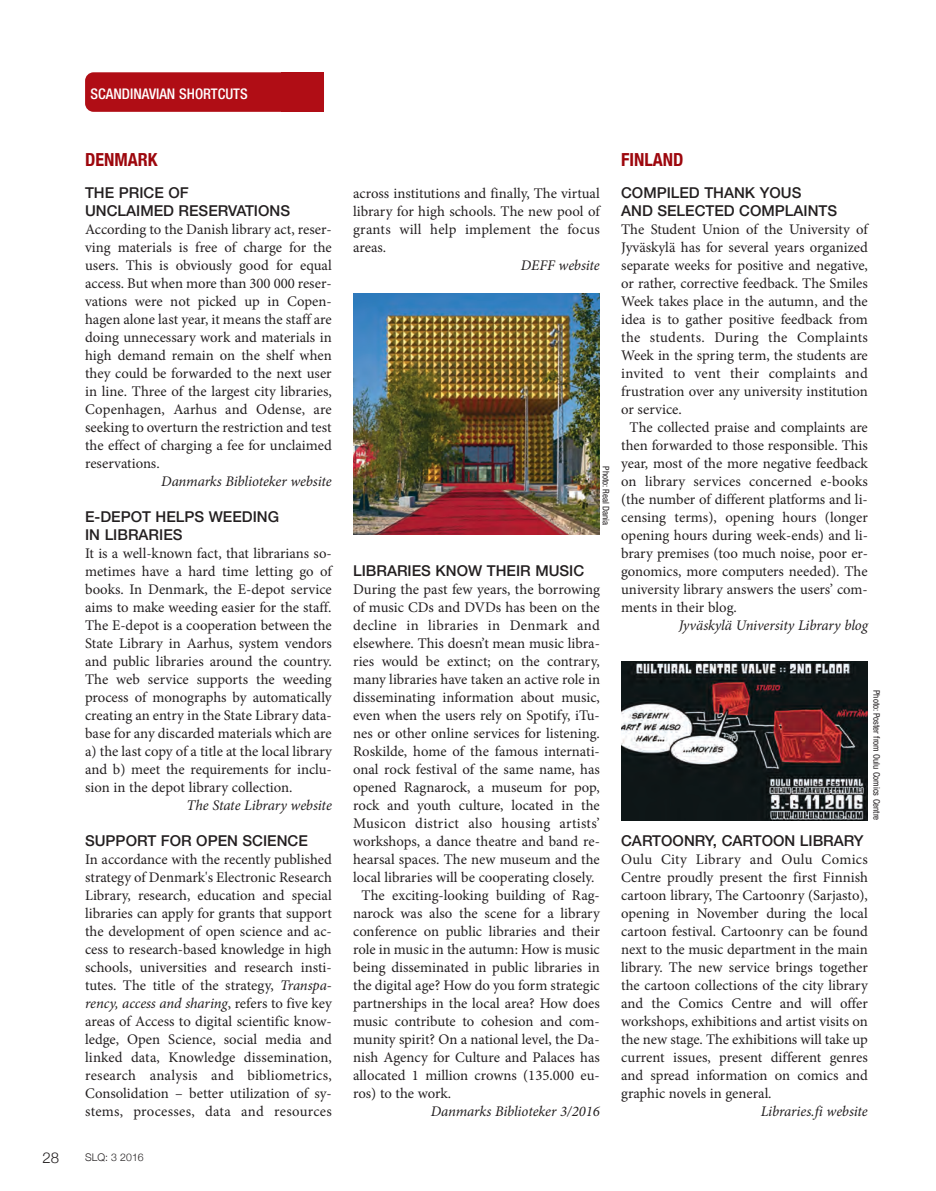
<style>
.page{position:relative;width:936px;height:1191px;background:#fff}
.page>*{position:absolute;margin:0;border:0;box-sizing:border-box;transform-origin:0 0}
.t1{font:700 condensed 18px "Helvetica Neue";color:#9d070d}
.t2{font:500 15px/18px "Helvetica Neue LT Std";color:#231f20}
.t3{font:300 15px "Helvetica Neue";color:#231f20}
.t4{font:14.7px/18px "Minion Pro";color:#231f20;text-align:justify}
.t5{font:italic 14.7px "Minion Pro";letter-spacing:-.01em;color:#231f20}
.t6{font:14.7px "Minion Pro";letter-spacing:.02em;color:#231f20}
.t7{font:500 condensed 14.7px "Helvetica Neue LT Std";color:#fff}
.t8{font:300 10.5px "Helvetica Neue";color:#231f20}
.t9{font:condensed 9px "Helvetica Neue LT Std";color:#231f20}
.s1{font-style:italic}
</style>
<div class="page">
<div style="left:85px;top:72px;width:239px;height:40px;background:#b00d15;border-radius:9px"></div>
<div style="left:281px;top:72px;width:43px;height:40px;background:#b00d15"></div>
<img style="left:353px;top:293px;width:247px;height:241px">
<img style="left:621px;top:662px;width:246px;height:158px">
<p class="t7" style="left:91px;top:88px;width:159px">SCANDINAVIAN SHORTCUTS</p>
<p class="t1" style="left:85px;top:149px;width:74px">DENMARK</p>
<p class="t1" style="left:621px;top:149px;width:64px">FINLAND</p>
<p class="t2" style="left:85px;top:184px;width:206px">THE PRICE OF<br>UNCLAIMED RESERVATIONS</p>
<p class="t4" style="left:85px;top:222px;width:248px">According to the Danish library act, reser&shy;ving materials is free of charge for the users. This is obviously good for equal access. But when more than 300 000 reser&shy;vations were not picked up in Copen&shy;hagen alone last year, it means the staff are doing unnecessary work and materials in high demand remain on the shelf when they could be forwarded to the next user in line. Three of the largest city libraries, Copenhagen, Aarhus and Odense, are seeking to overturn the restriction and test the effect of charging a fee for unclaimed reservations.</p>
<p class="t5" style="left:161px;top:475px;width:172px">Danmarks Biblioteker website</p>
<p class="t2" style="left:85px;top:508px;width:195px">E-DEPOT HELPS WEEDING<br>IN LIBRARIES</p>
<p class="t4" style="left:85px;top:546px;width:248px">It is a well-known fact, that librarians so&shy;metimes have a hard time letting go of books. In Denmark, the E-depot service aims to make weeding easier for the staff.<br>The E-depot is a cooperation between the State Library in Aarhus, system vendors and public libraries around the country.<br>The web service supports the weeding process of monographs by automatically creating an entry in the State Library data&shy;base for any discarded materials which are a) the last copy of a title at the local library and b) meet the requirements for inclu&shy;sion in the depot library collection.</p>
<p class="t5" style="left:186px;top:799px;width:147px">The State Library website</p>
<p class="t2" style="left:85px;top:832px;width:224px">SUPPORT FOR OPEN SCIENCE</p>
<p class="t4" style="left:85px;top:852px;width:248px">In accordance with the recently published strategy of Denmark's Electronic Research Library, research, education and special libraries can apply for grants that support the development of open science and ac&shy;cess to research-based knowledge in high schools, universities and research insti&shy;tutes. The title of the strategy, <span class="s1">Transpa&shy;rency, access and sharing</span>, refers to five key areas of Access to digital scientific know&shy;ledge, Open Science, social media and linked data, Knowledge dissemination, research analysis and bibliometrics, Consolidation – better utilization of sy&shy;stems, processes, data and resources</p>
<p class="t3" style="left:43px;top:1148px;width:18px">28</p>
<p class="t8" style="left:85px;top:1151px;width:60px">SLQ: 3 2016</p>
<p class="t4" style="left:353px;top:186px;width:248px">across institutions and finally, The virtual library for high schools. The new pool of grants will help implement the focus areas.</p>
<p class="t5" style="left:521px;top:260px;width:80px">DEFF website</p>
<p class="t9" style="left:609px;top:466px;width:60px;rotate:90deg">Photo: Real Dania</p>
<p class="t2" style="left:353px;top:562px;width:232px">LIBRARIES KNOW THEIR MUSIC</p>
<p class="t4" style="left:353px;top:582px;width:248px">During the past few years, the borrowing</p>
<p class="t4" style="left:353px;top:600px;width:248px">of music CDs and DVDs has been on the</p>
<p class="t6" style="left:353px;top:620px;width:248px">decline in libraries in Denmark and</p>
<p class="t4" style="left:353px;top:636px;width:248px">elsewhere. This doesn’t mean music libra-</p>
<p class="t4" style="left:353px;top:654px;width:248px">ries would be extinct; on the contrary,</p>
<p class="t4" style="left:353px;top:672px;width:248px">many libraries have taken an active role in</p>
<p class="t4" style="left:353px;top:690px;width:248px">disseminating information about music,</p>
<p class="t4" style="left:353px;top:708px;width:248px">even when the users rely on Spotify, iTu-</p>
<p class="t4" style="left:353px;top:726px;width:248px">nes or other online services for listening.</p>
<p class="t4" style="left:353px;top:744px;width:248px">Roskilde, home of the famous internati-</p>
<p class="t4" style="left:353px;top:762px;width:248px">onal rock festival of the same name, has</p>
<p class="t4" style="left:353px;top:780px;width:248px">opened Ragnarock, a museum for pop,</p>
<p class="t4" style="left:353px;top:798px;width:248px">rock and youth culture, located in the</p>
<p class="t6" style="left:353px;top:817px;width:248px">Musicon district also housing artists’</p>
<p class="t4" style="left:353px;top:834px;width:248px">workshops, a dance theatre and band re-</p>
<p class="t4" style="left:353px;top:852px;width:248px">hearsal spaces. The new museum and the</p>
<p class="t4" style="left:353px;top:870px;width:243px">local libraries will be cooperating closely.</p>
<p class="t4" style="left:361px;top:888px;width:240px">The exciting-looking building of Rag-</p>
<p class="t4" style="left:353px;top:906px;width:248px">narock was also the scene for a library</p>
<p class="t4" style="left:353px;top:924px;width:248px">conference on public libraries and their</p>
<p class="t4" style="left:353px;top:942px;width:248px">role in music in the autumn: How is music</p>
<p class="t4" style="left:353px;top:960px;width:248px">being disseminated in public libraries in</p>
<p class="t4" style="left:353px;top:977px;width:248px">the digital age? How do you form strategic</p>
<p class="t4" style="left:353px;top:995px;width:248px">partnerships in the local area? How does</p>
<p class="t4" style="left:353px;top:1013px;width:248px">music contribute to cohesion and com-</p>
<p class="t4" style="left:353px;top:1031px;width:248px">munity spirit? On a national level, the Da-</p>
<p class="t4" style="left:353px;top:1049px;width:248px">nish Agency for Culture and Palaces has</p>
<p class="t4" style="left:353px;top:1067px;width:248px">allocated 1 million crowns (135.000 eu-</p>
<p class="t4" style="left:353px;top:1085px;width:100px">ros) to the work.</p>
<p class="t5" style="left:430px;top:1105px;width:171px">Danmarks Biblioteker 3/2016</p>
<p class="t2" style="left:621px;top:184px;width:217px">COMPILED THANK YOUS<br>AND SELECTED COMPLAINTS</p>
<p class="t4" style="left:621px;top:222px;width:248px">The Student Union of the University of</p>
<p class="t4" style="left:621px;top:240px;width:248px">Jyväskylä has for several years organized</p>
<p class="t4" style="left:621px;top:258px;width:248px">separate weeks for positive and negative,</p>
<p class="t4" style="left:621px;top:276px;width:248px">or rather, corrective feedback. The Smiles</p>
<p class="t4" style="left:621px;top:294px;width:248px">Week takes place in the autumn, and the</p>
<p class="t4" style="left:621px;top:312px;width:248px">idea is to gather positive feedback from</p>
<p class="t6" style="left:621px;top:331px;width:248px">the students. During the Complaints</p>
<p class="t4" style="left:621px;top:348px;width:248px">Week in the spring term, the students are</p>
<p class="t4" style="left:621px;top:366px;width:248px">invited to vent their complaints and</p>
<p class="t4" style="left:621px;top:384px;width:248px">frustration over any university institution</p>
<p class="t4" style="left:621px;top:402px;width:62px">or service.</p>
<p class="t4" style="left:629px;top:420px;width:240px">The collected praise and complaints are</p>
<p class="t4" style="left:621px;top:438px;width:248px">then forwarded to those responsible. This</p>
<p class="t4" style="left:621px;top:456px;width:248px">year, most of the more negative feedback</p>
<p class="t4" style="left:621px;top:474px;width:248px">on library services concerned e-books</p>
<p class="t4" style="left:621px;top:492px;width:248px">(the number of different platforms and li-</p>
<p class="t4" style="left:621px;top:510px;width:248px">censing terms), opening hours (longer</p>
<p class="t4" style="left:621px;top:528px;width:248px">opening hours during week-ends) and li-</p>
<p class="t4" style="left:621px;top:546px;width:248px">brary premises (too much noise, poor er-</p>
<p class="t4" style="left:621px;top:564px;width:248px">gonomics, more computers needed). The</p>
<p class="t4" style="left:621px;top:582px;width:248px">university library answers the users’ com-</p>
<p class="t4" style="left:621px;top:600px;width:117px">ments in their blog.</p>
<p class="t5" style="left:678px;top:619px;width:191px">Jyväskylä University Library blog</p>
<p class="t9" style="left:879px;top:690px;width:132px;rotate:90deg">Photo: Poster from Oulu Comics Centre</p>
<p class="t2" style="left:621px;top:832px;width:244px">CARTOONRY, CARTOON LIBRARY</p>
<p class="t4" style="left:621px;top:852px;width:248px">Oulu City Library and Oulu Comics Centre proudly present the first Finnish cartoon library, The Cartoonry (Sarjasto), opening in November during the local cartoon festival. Cartoonry can be found next to the music department in the main library. The new service brings together the cartoon collections of the city library and the Comics Centre and will offer workshops, exhibitions and artist visits on the new stage. The exhibitions will take up current issues, present different genres and spread information on comics and graphic novels in general.</p>
<p class="t5" style="left:760px;top:1105px;width:109px">Libraries.fi website</p>
</div>
